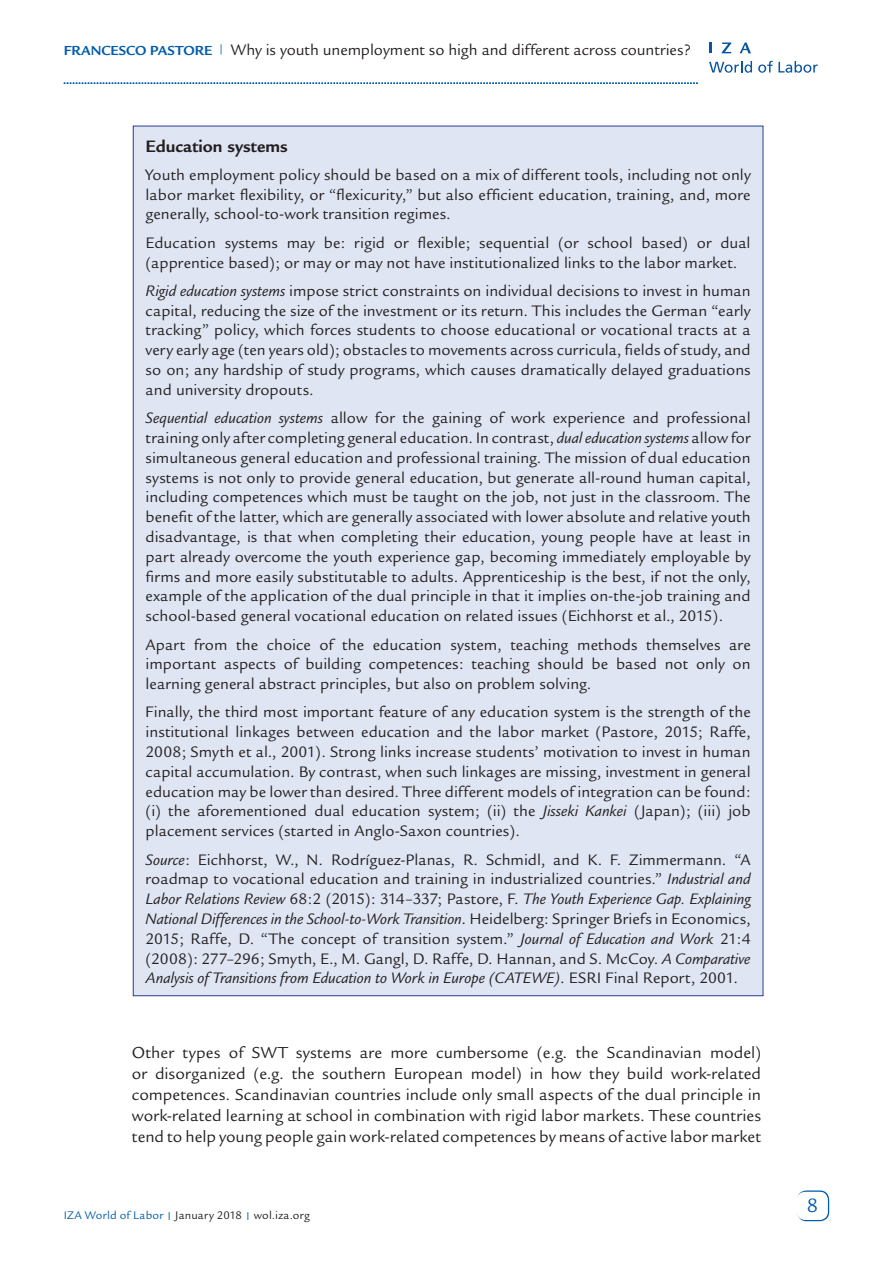
<style>
.page{position:relative;width:893px;height:1263px;background:#fff}
.page>*{position:absolute;margin:0;border:0;box-sizing:border-box;transform-origin:0 0}
.t1{font:21px "Legacy Sans";color:#015dab}
.Main__Box_header{font:700 18px "Legacy Sans";color:#231f20}
.Main__Bodytext{font:17.25px/21px "Legacy Sans";letter-spacing:.005em;color:#231f20;text-align:justify}
.Main__Box_Bodytext{font:16.5px/19.8px "Legacy Sans";letter-spacing:.005em;color:#231f20;text-align:justify}
.t2{font:12px "Legacy Sans";letter-spacing:.015em;color:#231f20}
.s1{font-weight:700;font-size:14.25px;color:#015dab}
.s2{font-style:italic}
.s3{color:#015dab}
</style>
<div class="page">
<div style="left:797px;top:1190px;width:32px;height:31px;border:2px solid #015dab;border-radius:9px"></div>
<div style="left:797px;top:1192px;width:31px;height:28px;background:#fff;border-radius:9px"></div>
<svg style="left:709px;top:61px;width:43px;height:12px"></svg>
<svg style="left:758px;top:61px;width:60px;height:12px"></svg>
<svg style="left:710px;top:43px;width:2px;height:10px"></svg>
<svg style="left:722px;top:43px;width:9px;height:10px"></svg>
<svg style="left:740px;top:43px;width:11px;height:10px"></svg>
<svg style="left:64px;top:82px;width:634px;height:2px"></svg>
<div style="left:133px;top:126px;width:630px;height:870px;background:#e0e5f3"></div>
<p class="Main__Box_Bodytext" style="left:64px;top:40px;width:629px"><span class="s1">FRANCESCO PASTORE</span> <sup>|</sup> Why is youth unemployment so high and different across countries?</p>
<p class="Main__Box_header" style="left:146px;top:135px;width:144px">Education systems</p>
<p class="Main__Box_Bodytext" style="left:146px;top:165px;width:607px">Youth employment policy should be based on a mix of different tools, including not only labor market flexibility, or “flexicurity,” but also efficient education, training, and, more generally, school-to-work transition regimes.</p>
<p class="Main__Box_Bodytext" style="left:146px;top:233px;width:606px">Education systems may be: rigid or flexible; sequential (or school based) or dual (apprentice based); or may or may not have institutionalized links to the labor market.</p>
<p class="Main__Box_Bodytext" style="left:146px;top:281px;width:607px"><span class="s2">Rigid education systems</span> impose strict constraints on individual decisions to invest in human capital, reducing the size of the investment or its return. This includes the German “early tracking” policy, which forces students to choose educational or vocational tracts at a very early age (ten years old); obstacles to movements across curricula, fields of study, and so on; any hardship of study programs, which causes dramatically delayed graduations and university dropouts.</p>
<p class="Main__Box_Bodytext" style="left:146px;top:408px;width:607px"><span class="s2">Sequential education systems</span> allow for the gaining of work experience and professional training only after completing general education. In contrast, <span class="s2">dual education systems</span> allow for simultaneous general education and professional training. The mission of dual education systems is not only to provide general education, but generate all-round human capital, including competences which must be taught on the job, not just in the classroom. The benefit of the latter, which are generally associated with lower absolute and relative youth disadvantage, is that when completing their education, young people have at least in part already overcome the youth experience gap, becoming immediately employable by firms and more easily substitutable to adults. Apprenticeship is the best, if not the only, example of the application of the dual principle in that it implies on-the-job training and school-based general vocational education on related issues (Eichhorst et al., 2015).</p>
<p class="Main__Box_Bodytext" style="left:146px;top:635px;width:607px">Apart from the choice of the education system, teaching methods themselves are important aspects of building competences: teaching should be based not only on learning general abstract principles, but also on problem solving.</p>
<p class="Main__Box_Bodytext" style="left:146px;top:702px;width:607px">Finally, the third most important feature of any education system is the strength of the institutional linkages between education and the labor market (Pastore, 2015; Raffe, 2008; Smyth et al., 2001). Strong links increase students’ motivation to invest in human capital accumulation. By contrast, when such linkages are missing, investment in general education may be lower than desired. Three different models of integration can be found: (i) the aforementioned dual education system; (ii) the <span class="s2">Jisseki Kankei</span> (Japan); (iii) job placement services (started in Anglo-Saxon countries).</p>
<p class="Main__Box_Bodytext" style="left:146px;top:850px;width:606px"><span class="s2">Source</span>: Eichhorst, W., N. Rodríguez-Planas, R. Schmidl, and K. F. Zimmermann. “A roadmap to vocational education and training in industrialized countries.” <span class="s2">Industrial and Labor Relations Review</span> 68:2 (2015): 314–337; Pastore, F. <span class="s2">The Youth Experience Gap. Explaining National Differences in the School-to-Work Transition</span>. Heidelberg: Springer Briefs in Economics, 2015; Raffe, D. “The concept of transition system.” <span class="s2">Journal of Education and Work</span> 21:4 (2008): 277–296; Smyth, E., M. Gangl, D. Raffe, D. Hannan, and S. McCoy. <span class="s2">A Comparative Analysis of Transitions from Education to Work in Europe (CATEWE)</span>. ESRI Final Report, 2001.</p>
<p class="Main__Bodytext" style="left:132px;top:1042px;width:631px">Other types of SWT systems are more cumbersome (e.g. the Scandinavian model) or disorganized (e.g. the southern European model) in how they build work-related competences. Scandinavian countries include only small aspects of the dual principle in work-related learning at school in combination with rigid labor markets. These countries tend to help young people gain work-related competences by means of active labor market</p>
<p class="t2" style="left:64px;top:1209px;width:248px"><span class="s3">IZA World of Labor</span> <sup>|</sup> January 2018 <sup>|</sup> wol.iza.org</p>
<p class="t1" style="left:807px;top:1193px;width:13px">8</p>
</div>
